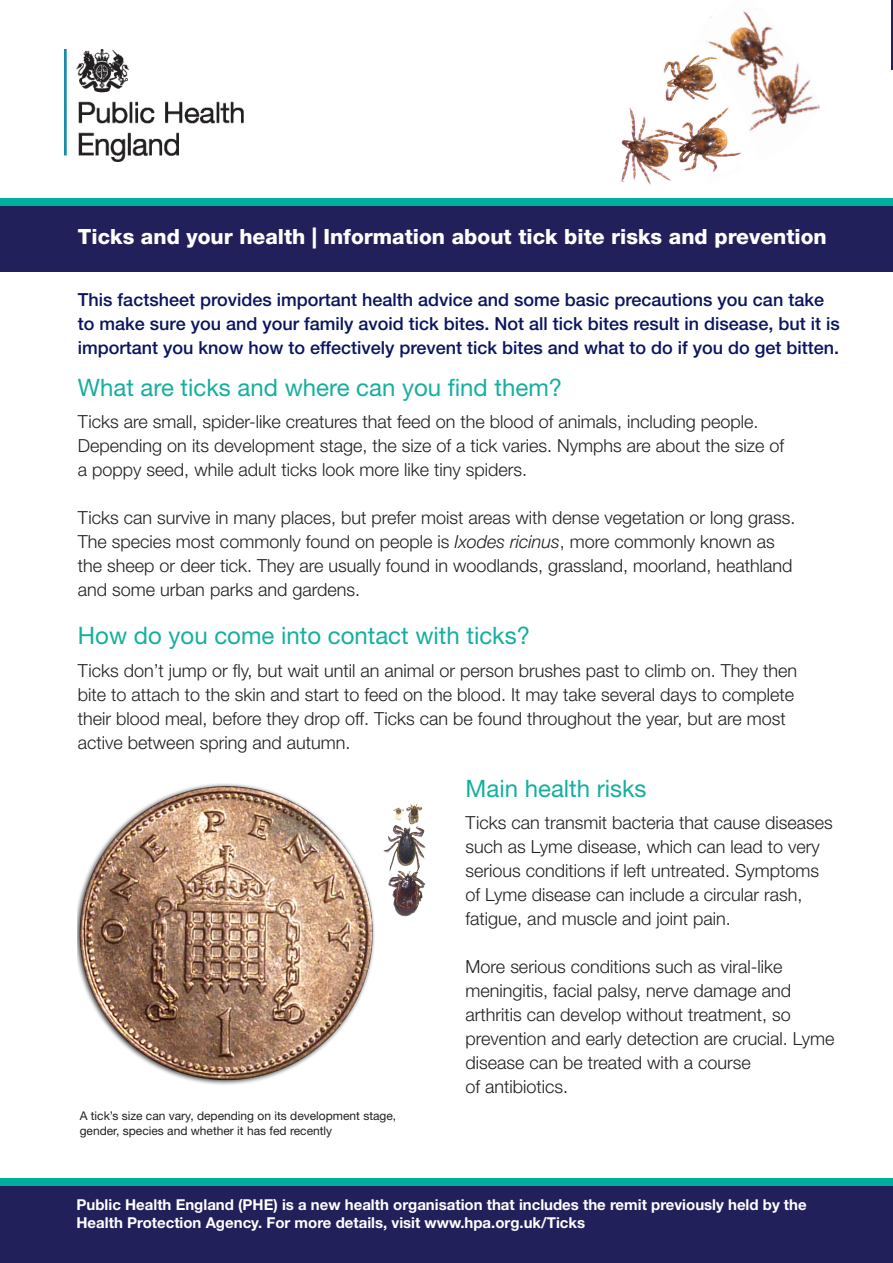
<style>
.page{position:relative;width:893px;height:1263px;background:#fff}
.page>*{position:absolute;margin:0;border:0;box-sizing:border-box;transform-origin:0 0}
.t1{font:24px "Helvetica Neue LT Std";color:#15af9e}
.t2{font:800 21px "Helvetica Neue LT Std";color:#fff}
.t3{font:300 18px/24px "Helvetica Neue LT Std";color:#231f20}
.t4{font:500 18px/24px "Helvetica Neue LT Std";color:#0b145e}
.t5{font:700 15px/18px "Helvetica Neue LT Std";color:#fff}
.t6{font:12px/15px "Helvetica Neue LT Std";color:#231f20}
.s1{font-style:italic}
</style>
<div class="page">
<img style="left:706px;top:8px;width:114px;height:117px">
<img style="left:65px;top:50px;width:179px;height:111px">
<div style="left:0;top:202px;width:893px;height:70px;background:#22205a"></div>
<hr style="left:892px;top:0;width:1px;height:69px;background:#22205a">
<div style="left:0;top:198px;width:893px;height:8px;background:#00ae9e"></div>
<img style="left:620px;top:47px;width:147px;height:138px">
<div style="left:0;top:1182px;width:893px;height:81px;background:#22205a"></div>
<div style="left:0;top:1178px;width:893px;height:8px;background:#00ae9e"></div>
<img style="left:77px;top:783px;width:350px;height:302px">
<p class="t2" style="left:78px;top:224px;width:750px">Ticks and your health | Information about tick bite risks and prevention</p>
<p class="t4" style="left:78px;top:288px;width:763px">This factsheet provides important health advice and some basic precautions you can take to make sure you and your family avoid tick bites. Not all tick bites result in disease, but it is important you know how to effectively prevent tick bites and what to do if you do get bitten.</p>
<h1 class="t1" style="left:78px;top:373px;width:486px">What are ticks and where can you find them?</h1>
<p class="t3" style="left:78px;top:409px;width:708px">Ticks are small, spider-like creatures that feed on the blood of animals, including people.<br>Depending on its development stage, the size of a tick varies. Nymphs are about the size of a poppy seed, while adult ticks look more like tiny spiders.</p>
<p class="t3" style="left:78px;top:505px;width:719px">Ticks can survive in many places, but prefer moist areas with dense vegetation or long grass.<br>The species most commonly found on people is <span class="s1">Ixodes ricinus</span>, more commonly known as the sheep or deer tick. They are usually found in woodlands, grassland, moorland, heathland and some urban parks and gardens.</p>
<h1 class="t1" style="left:78px;top:621px;width:454px">How do you come into contact with ticks?</h1>
<p class="t3" style="left:78px;top:658px;width:721px">Ticks don’t jump or fly, but wait until an animal or person brushes past to climb on. They then bite to attach to the skin and start to feed on the blood. It may take several days to complete their blood meal, before they drop off. Ticks can be found throughout the year, but are most active between spring and autumn.</p>
<p class="t6" style="left:80px;top:1108px;width:318px">A tick’s size can vary, depending on its development stage, gender, species and whether it has fed recently</p>
<h1 class="t1" style="left:466px;top:774px;width:182px">Main health risks</h1>
<p class="t3" style="left:466px;top:810px;width:369px">Ticks can transmit bacteria that cause diseases such as Lyme disease, which can lead to very serious conditions if left untreated. Symptoms of Lyme disease can include a circular rash, fatigue, and muscle and joint pain.</p>
<p class="t3" style="left:466px;top:954px;width:370px">More serious conditions such as viral-like meningitis, facial palsy, nerve damage and arthritis can develop without treatment, so prevention and early detection are crucial. Lyme disease can be treated with a course<br>of antibiotics.</p>
<p class="t5" style="left:77px;top:1195px;width:732px">Public Health England (PHE) is a new health organisation that includes the remit previously held by the<br>Health Protection Agency. For more details, visit www.hpa.org.uk/Ticks</p>
</div>
